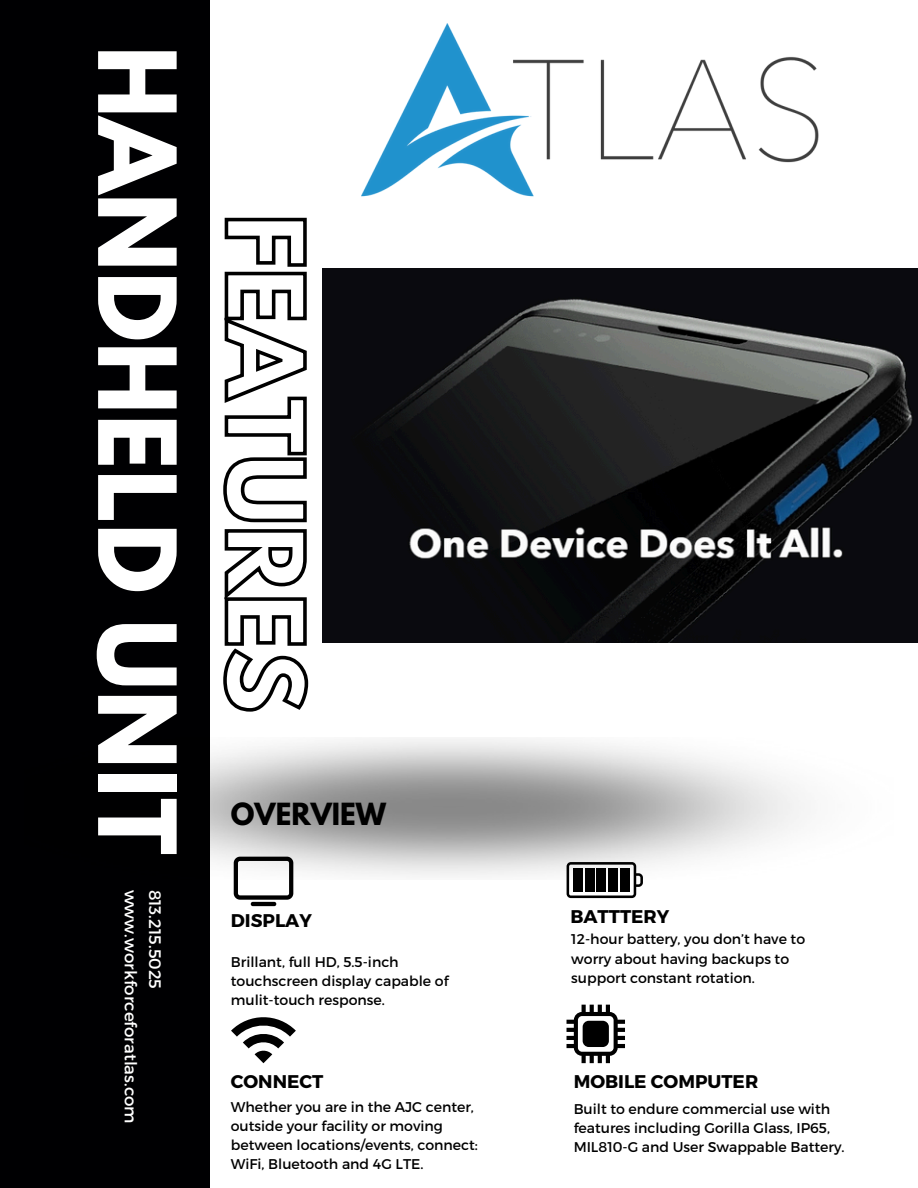
<style>
.page{position:relative;width:918px;height:1188px;background:#fff}
.page>*{position:absolute;margin:0;border:0;box-sizing:border-box;transform-origin:0 0}
.t1{font:700 95.25px "League Spartan";color:#fff}
.t2{font:700 27px "League Spartan";color:#000}
.t3{font:700 18.3px "Montserrat";color:#000}
.t4{font:16.65px "Montserrat";color:#fff}
.t5{font:14.1px/19px "Montserrat";color:#000}
</style>
<div class="page">
<div style="left:0;top:0;width:210px;height:1188px;background:#000002"></div>
<svg style="left:223px;top:217px;width:86px;height:495px"></svg>
<svg style="left:567px;top:862px;width:76px;height:36px"></svg>
<div style="left:620px;top:869px;width:10px;height:23px;background:#000"></div>
<div style="left:609px;top:869px;width:9px;height:23px;background:#000"></div>
<div style="left:597px;top:869px;width:9px;height:23px;background:#000"></div>
<div style="left:585px;top:869px;width:9px;height:23px;background:#000"></div>
<div style="left:573px;top:869px;width:9px;height:23px;background:#000"></div>
<svg style="left:567px;top:1005px;width:58px;height:58px"></svg>
<img style="left:323px;top:268px;width:595px;height:375px">
<svg style="left:234px;top:857px;width:59px;height:49px"></svg>
<svg style="left:231px;top:1017px;width:65px;height:46px"></svg>
<img style="left:362px;top:23px;width:457px;height:174px">
<p class="t1" style="left:184px;top:46px;width:811px;rotate:90deg">HANDHELD UNIT</p>
<p class="t4" style="left:141px;top:890px;width:236px;rotate:90deg">www.workforceforatlas.com</p>
<h3 class="t4" style="left:166px;top:890px;width:101px;rotate:90deg">813.215.5025</h3>
<h2 class="t2" style="left:231px;top:801px;width:157px">OVERVIEW</h2>
<h1 class="t3" style="left:231px;top:908px;width:83px">DISPLAY</h1>
<p class="t5" style="left:231px;top:952px;width:219px">Brillant, full HD, 5.5-inch touchscreen display capable of mulit-touch response.</p>
<p class="t3" style="left:231px;top:1070px;width:94px">CONNECT</p>
<p class="t5" style="left:231px;top:1097px;width:249px">Whether you are in the AJC center, outside your facility or moving between locations/events, connect:<br>WiFi, Bluetooth and 4G LTE.</p>
<h3 class="t3" style="left:570px;top:904px;width:100px">BATTTERY</h3>
<p class="t5" style="left:571px;top:929px;width:235px">12-hour battery, you don’t have to worry about having backups to support constant rotation.</p>
<p class="t3" style="left:574px;top:1070px;width:186px">MOBILE COMPUTER</p>
<h4 class="t5" style="left:574px;top:1099px;width:272px">Built to endure commercial use with features including Gorilla Glass, IP65,<br>MIL810-G and User Swappable Battery.</h4>
</div>
